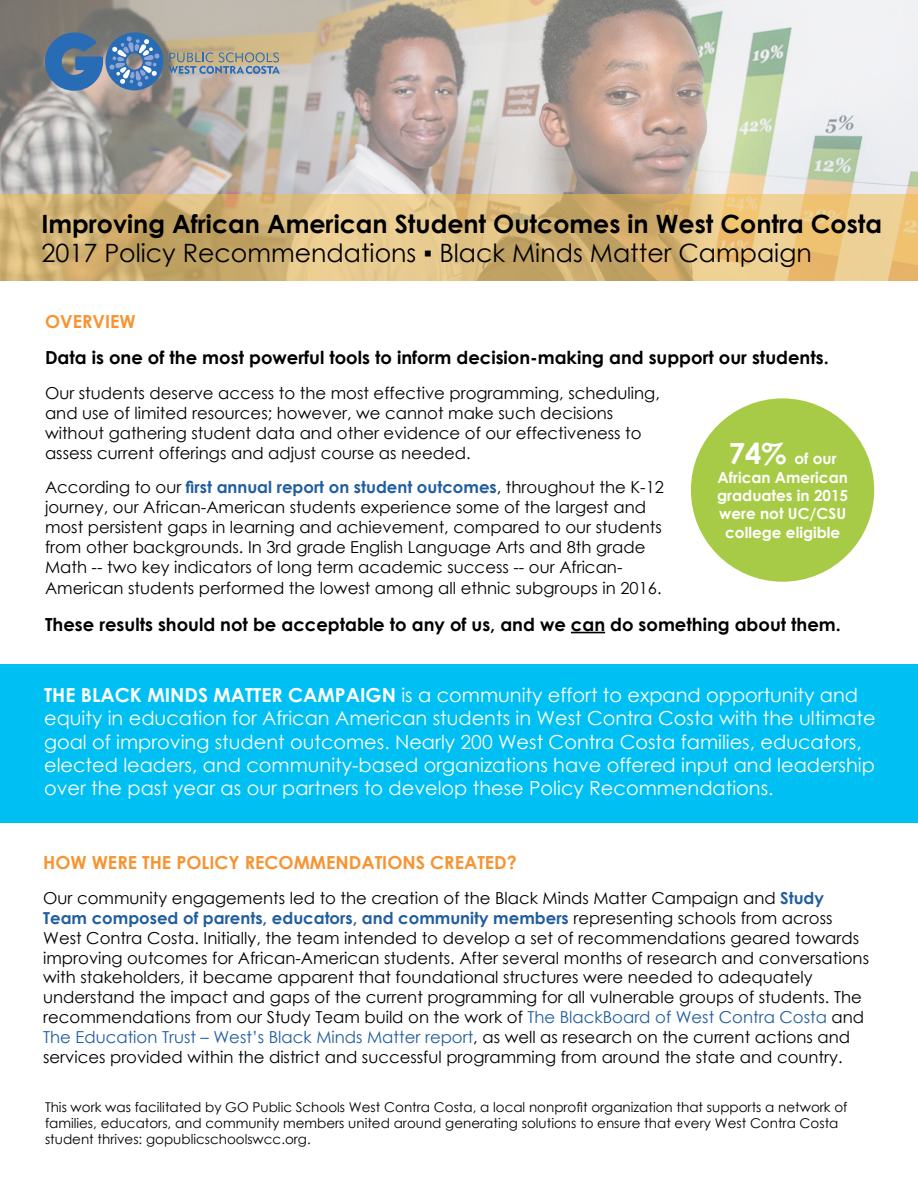
<style>
.page{position:relative;width:918px;height:1188px;background:#fff}
.page>*{position:absolute;margin:0;border:0;box-sizing:border-box;transform-origin:0 0}
.t1{font:700 25.2px "Century Gothic";color:#000}
.t2{font:25.2px "Century Gothic";color:#000}
.t3{font:19.35px/23.2px "Century Gothic";color:#fff}
.t4{font:700 18px "Century Gothic";color:#000}
.t5{font:700 18px "Century Gothic";color:#f79431}
.t6{font:16.5px/19.8px "Century Gothic";color:#000}
.t7{font:700 15.3px/18.3px "Century Gothic";color:#fff;text-align:center}
.t8{font:13.5px/16.2px "Century Gothic";color:#000}
.s1{font-weight:700;color:#215e9e}
.s2{font-size:29.1px}
.s3{font-weight:700}
.s4{color:#215e9e}
</style>
<div class="page">
<img style="left:0;top:0;width:918px;height:194px">
<div style="left:0;top:664px;width:918px;height:159px;background:#00c0f3"></div>
<hr style="left:571px;top:632px;width:34px;height:1px;background:#000">
<div style="left:691px;top:398px;width:183px;height:184px;background:#a8cb47;border-radius:50%"></div>
<svg style="left:0;top:194px;width:918px;height:87px;background:#dab97a"></svg>
<svg style="left:45px;top:32px;width:235px;height:59px;background:#8896a2"></svg>
<h1 class="t1" style="left:41px;top:205px;width:842px">Improving African American Student Outcomes in West Contra Costa</h1>
<h1 class="t2" style="left:41px;top:236px;width:772px">2017 Policy Recommendations ▪ Black Minds Matter Campaign</h1>
<p class="t5" style="left:45px;top:308px;width:92px">OVERVIEW</p>
<p class="t4" style="left:45px;top:344px;width:785px">Data is one of the most powerful tools to inform decision-making and support our students.</p>
<p class="t6" style="left:45px;top:383px;width:616px">Our students deserve access to the most effective programming, scheduling, and use of limited resources; however, we cannot make such decisions without gathering student data and other evidence of our effectiveness to assess current offerings and adjust course as needed.</p>
<p class="t6" style="left:45px;top:477px;width:621px">According to our <span class="s1">first annual report on student outcomes</span>, throughout the K-12 journey, our African-American students experience some of the largest and most persistent gaps in learning and achievement, compared to our students from other backgrounds. In 3rd grade English Language Arts and 8th grade Math -- two key indicators of long term academic success -- our African-</p>
<p class="t6" style="left:45px;top:578px;width:618px">American students performed the lowest among all ethnic subgroups in 2016.</p>
<p class="t4" style="left:45px;top:611px;width:797px">These results should not be acceptable to any of us, and we can do something about them.</p>
<p class="t7" style="left:717px;top:449px;width:132px"><span class="s2">74%</span> of our<br>African American graduates in 2015 were not UC/CSU college eligible</p>
<p class="t3" style="left:44px;top:683px;width:833px"><span class="s3">THE BLACK MINDS MATTER CAMPAIGN</span> is a community effort to expand opportunity and equity in education for African American students in West Contra Costa with the ultimate goal of improving student outcomes. Nearly 200 West Contra Costa families, educators, elected leaders, and community-based organizations have offered input and leadership over the past year as our partners to develop these Policy Recommendations.</p>
<p class="t5" style="left:43px;top:849px;width:475px">HOW WERE THE POLICY RECOMMENDATIONS CREATED?</p>
<p class="t6" style="left:43px;top:888px;width:827px">Our community engagements led to the creation of the Black Minds Matter Campaign and <span class="s1">Study Team composed of parents, educators, and community members</span> representing schools from across West Contra Costa. Initially, the team intended to develop a set of recommendations geared towards improving outcomes for African-American students. After several months of research and conversations with stakeholders, it became apparent that foundational structures were needed to adequately understand the impact and gaps of the current programming for all vulnerable groups of students. The recommendations from our Study Team build on the work of <span class="s4">The BlackBoard of West Contra Costa</span> and <span class="s4">The Education Trust – West’s Black Minds Matter report</span>, as well as research on the current actions and services provided within the district and successful programming from around the state and country.</p>
<p class="t8" style="left:45px;top:1099px;width:804px">This work was facilitated by GO Public Schools West Contra Costa, a local nonprofit organization that supports a network of families, educators, and community members united around generating solutions to ensure that every West Contra Costa student thrives: gopublicschoolswcc.org.</p>
</div>
